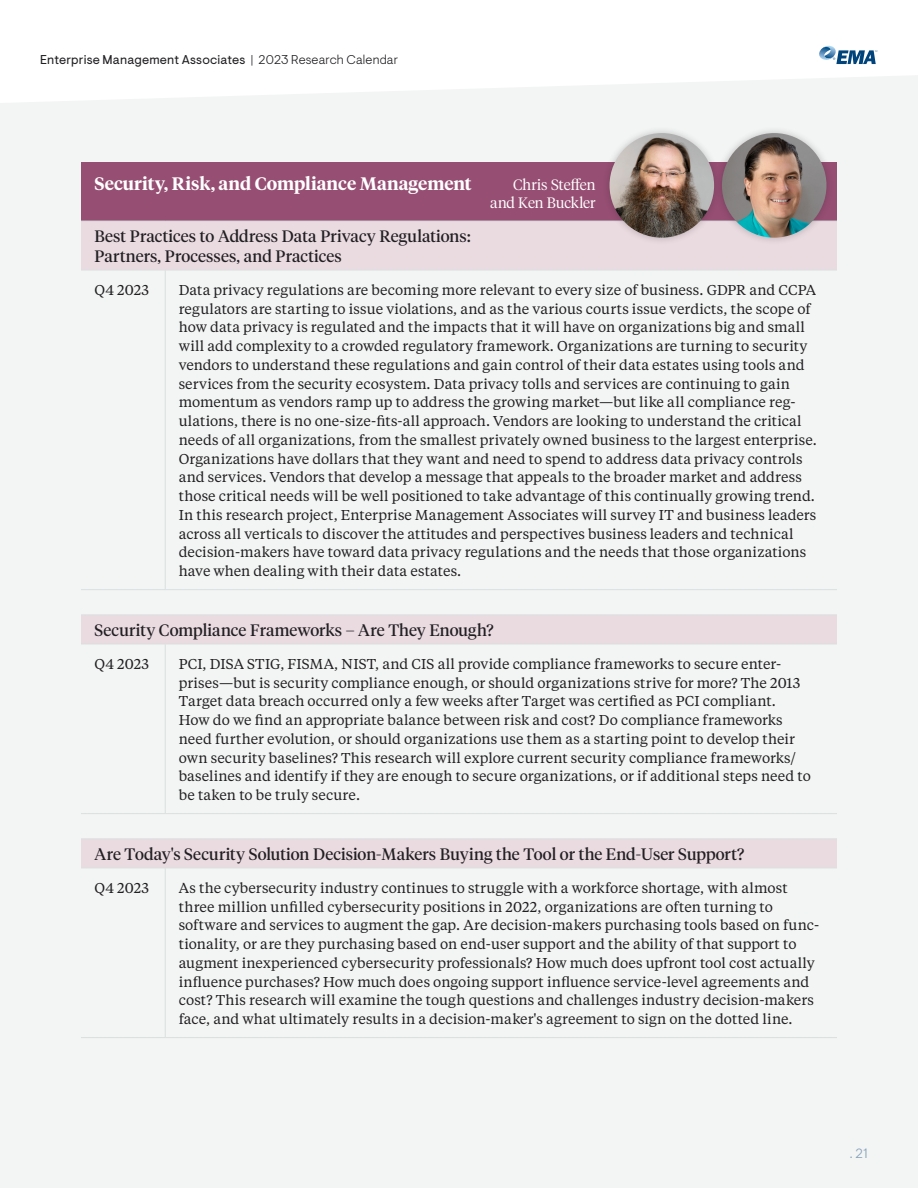
<style>
.page{position:relative;width:918px;height:1188px;background:#fff}
.page>*{position:absolute;margin:0;border:0;box-sizing:border-box;transform-origin:0 0}
.table_header{font:600 18px "Tiempos Headline";letter-spacing:.005em;color:#fff}
.table_subheader{font:16.5px/19.8px "Tiempos Headline";letter-spacing:.005em;color:#211f22}
.table_header-2{font:300 15px "Tiempos Headline";color:#fff}
.table_text{font:14.25px/18.8px "Tiempos Text";letter-spacing:.005em;color:#211f22}
.t1{font:300 13.5px "Visuelt Pro";color:#85a0b9}
.t2{font:12.75px "Visuelt Pro";letter-spacing:.015em;color:#211f22}
.s1{font-weight:300}
</style>
<div class="page">
<div style="left:0;top:75px;width:918px;height:1113px;background:#f3f5f4"></div>
<svg style="left:819px;top:46px;width:58px;height:18px"></svg>
<div style="left:81px;top:162px;width:756px;height:59px;background:#964e73"></div>
<svg style="left:81px;top:222px;width:756px;height:646px;fill:#f3f5f4"></svg>
<hr style="left:81px;top:221px;width:84px;height:1px;background:#dae0df">
<hr style="left:165px;top:221px;width:672px;height:1px;background:#dae0df">
<hr style="left:81px;top:270px;width:84px;height:1px;background:#dae0df">
<hr style="left:165px;top:270px;width:672px;height:1px;background:#dae0df">
<hr style="left:165px;top:270px;width:1px;height:319px;background:#dae0df">
<hr style="left:81px;top:589px;width:84px;height:1px;background:#dae0df">
<hr style="left:165px;top:589px;width:672px;height:1px;background:#dae0df">
<hr style="left:81px;top:615px;width:84px;height:1px;background:#dae0df">
<hr style="left:165px;top:615px;width:672px;height:1px;background:#dae0df">
<hr style="left:81px;top:644px;width:84px;height:1px;background:#dae0df">
<hr style="left:165px;top:644px;width:672px;height:1px;background:#dae0df">
<hr style="left:165px;top:644px;width:1px;height:169px;background:#dae0df">
<hr style="left:81px;top:813px;width:84px;height:1px;background:#dae0df">
<hr style="left:165px;top:813px;width:672px;height:1px;background:#dae0df">
<hr style="left:81px;top:839px;width:84px;height:1px;background:#dae0df">
<hr style="left:165px;top:839px;width:672px;height:1px;background:#dae0df">
<hr style="left:81px;top:868px;width:84px;height:1px;background:#dae0df">
<hr style="left:165px;top:868px;width:672px;height:1px;background:#dae0df">
<hr style="left:165px;top:868px;width:1px;height:169px;background:#dae0df">
<hr style="left:81px;top:1037px;width:84px;height:1px;background:#dae0df">
<hr style="left:165px;top:1037px;width:672px;height:1px;background:#dae0df">
<div style="left:715px;top:126px;width:119px;height:119px;background:#231f20;opacity:.25"></div>
<img style="left:722px;top:133px;width:104px;height:105px;border-radius:52px">
<div style="left:602px;top:126px;width:120px;height:119px;background:#231f20;opacity:.25"></div>
<img style="left:610px;top:133px;width:104px;height:105px;border-radius:52px">
<p class="t2" style="left:40px;top:52px;width:359px">Enterprise Management Associates <span class="s1">| 2023 Research Calendar</span></p>
<p class="table_header" style="left:94px;top:171px;width:379px">Security, Risk, and Compliance Management</p>
<p class="table_header-2" style="left:513px;top:174px;width:84px">Chris Steffen</p>
<p class="table_header-2" style="left:490px;top:192px;width:107px">and Ken Buckler</p>
<p class="table_subheader" style="left:94px;top:226px;width:378px">Best Practices to Address Data Privacy Regulations:<br>Partners, Processes, and Practices</p>
<p class="table_text" style="left:94px;top:280px;width:56px">Q4 2023</p>
<p class="table_text" style="left:179px;top:280px;width:640px">Data privacy regulations are becoming more relevant to every size of business. GDPR and CCPA regulators are starting to issue violations, and as the various courts issue verdicts, the scope of how data privacy is regulated and the impacts that it will have on organizations big and small will add complexity to a crowded regulatory framework. Organizations are turning to security vendors to understand these regulations and gain control of their data estates using tools and services from the security ecosystem. Data privacy tolls and services are continuing to gain momentum as vendors ramp up to address the growing market—but like all compliance reg&shy;ulations, there is no one-size-fits-all approach. Vendors are looking to understand the critical needs of all organizations, from the smallest privately owned business to the largest enterprise.<br>Organizations have dollars that they want and need to spend to address data privacy controls and services. Vendors that develop a message that appeals to the broader market and address those critical needs will be well positioned to take advantage of this continually growing trend.<br>In this research project, Enterprise Management Associates will survey IT and business leaders across all verticals to discover the attitudes and perspectives business leaders and technical decision-makers have toward data privacy regulations and the needs that those organizations have when dealing with their data estates.</p>
<p class="table_subheader" style="left:94px;top:619px;width:401px">Security Compliance Frameworks – Are They Enough?</p>
<p class="table_text" style="left:94px;top:654px;width:56px">Q4 2023</p>
<p class="table_text" style="left:179px;top:654px;width:634px">PCI, DISA STIG, FISMA, NIST, and CIS all provide compliance frameworks to secure enter&shy;prises—but is security compliance enough, or should organizations strive for more? The 2013<br>Target data breach occurred only a few weeks after Target was certified as PCI compliant.<br>How do we find an appropriate balance between risk and cost? Do compliance frameworks need further evolution, or should organizations use them as a starting point to develop their own security baselines? This research will explore current security compliance frameworks/ baselines and identify if they are enough to secure organizations, or if additional steps need to be taken to be truly secure.</p>
<p class="table_subheader" style="left:94px;top:843px;width:651px">Are Today's Security Solution Decision-Makers Buying the Tool or the End-User Support?</p>
<p class="table_text" style="left:94px;top:878px;width:56px">Q4 2023</p>
<p class="table_text" style="left:179px;top:878px;width:642px">As the cybersecurity industry continues to struggle with a workforce shortage, with almost three million unfilled cybersecurity positions in 2022, organizations are often turning to software and services to augment the gap. Are decision-makers purchasing tools based on func&shy;tionality, or are they purchasing based on end-user support and the ability of that support to augment inexperienced cybersecurity professionals? How much does upfront tool cost actually influence purchases? How much does ongoing support influence service-level agreements and cost? This research will examine the tough questions and challenges industry decision-makers face, and what ultimately results in a decision-maker's agreement to sign on the dotted line.</p>
<p class="t1" style="left:850px;top:1146px;width:19px">. 21</p>
</div>
